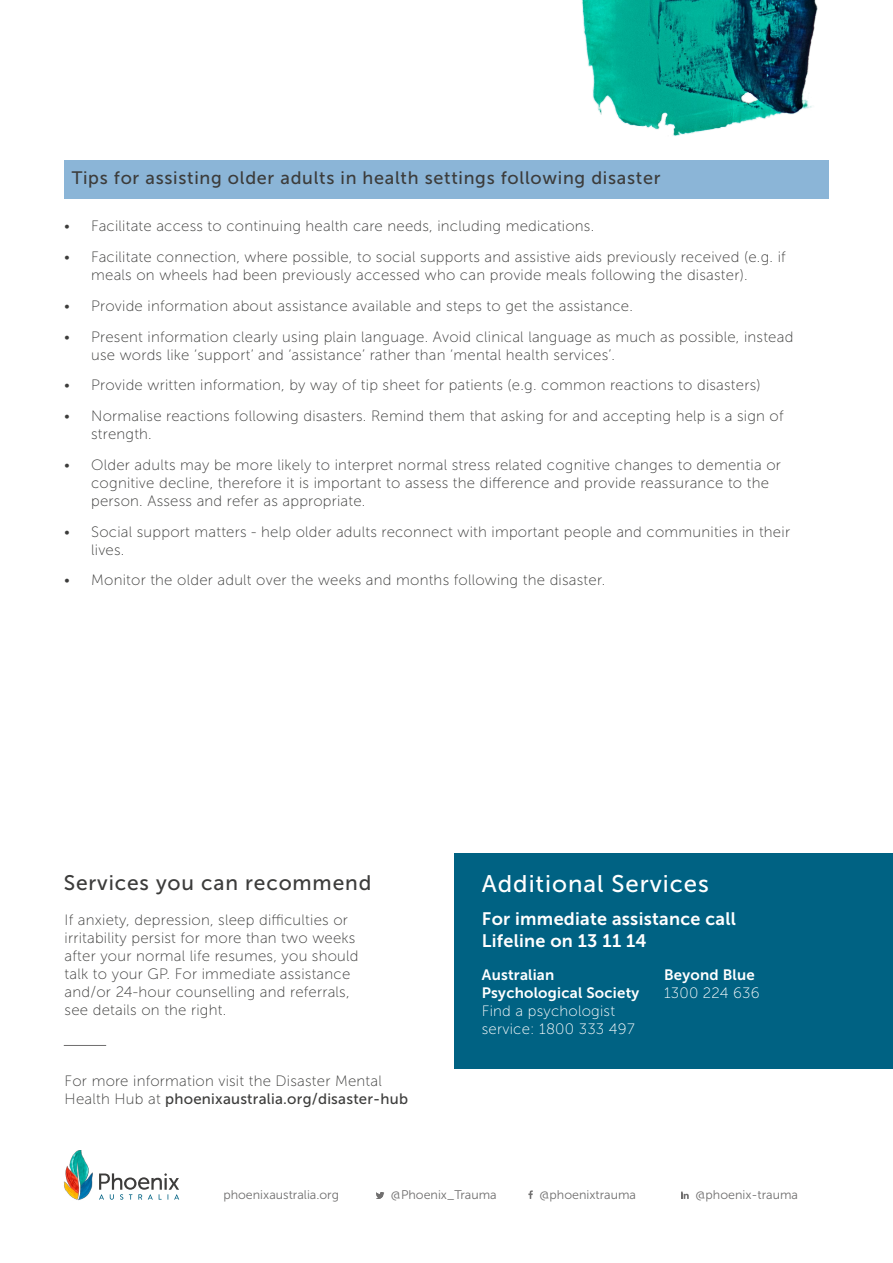
<style>
.page{position:relative;width:893px;height:1263px;background:#fff}
.page>*{position:absolute;margin:0;border:0;box-sizing:border-box;transform-origin:0 0}
.t1{font:24px "Museo Sans 500";letter-spacing:.04em;color:#fff}
.t2{font:21px "Museo Sans 500";letter-spacing:.04em;color:#3c3c3b}
.t3{font:18px "Museo Sans 500";letter-spacing:.04em;color:#3c3c3b}
.t4{font:18px/21.6px "Museo Sans 700";letter-spacing:.015em;color:#fff}
.t5{font:15px/18px "Museo Sans 100";letter-spacing:.015em;color:#3c3c3b}
.t6{font:15px/18px "Museo Sans 100";letter-spacing:.015em;color:#fff}
.t7{font:15px "Museo Sans 500";letter-spacing:.015em;color:#3c3c3b}
.t8{font:15px/18px "Museo Sans 700";letter-spacing:.015em;color:#fff}
.t9{font:12.45px "Museo Sans 300";color:#706f6f}
.s1{font-family:"Museo Sans 100"}
</style>
<div class="page">
<div style="left:64px;top:160px;width:765px;height:38px;background:#8bb5d7"></div>
<img style="left:582px;top:0;width:236px;height:136px">
<svg style="left:376px;top:1192px;width:8px;height:7px"></svg>
<svg style="left:528px;top:1190px;width:5px;height:9px"></svg>
<svg style="left:681px;top:1191px;width:8px;height:8px"></svg>
<img style="left:64px;top:1150px;width:29px;height:50px">
<svg style="left:99px;top:1173px;width:80px;height:27px"></svg>
<div style="left:454px;top:853px;width:439px;height:216px;background:#006283"></div>
<hr style="left:64px;top:1045px;width:42px;height:1px;background:#706f6f">
<p class="t3" style="left:72px;top:168px;width:590px">Tips for assisting older adults in health settings following disaster</p>
<p class="t5" style="left:64px;top:217px;width:532px">• Facilitate access to continuing health care needs, including medications.</p>
<p class="t5" style="left:91px;top:248px;width:696px;text-indent:-27px">• Facilitate connection, where possible, to social supports and assistive aids previously received (e.g. if meals on wheels had been previously accessed who can provide meals following the disaster).</p>
<p class="t5" style="left:64px;top:297px;width:570px">• Provide information about assistance available and steps to get the assistance.</p>
<p class="t5" style="left:91px;top:328px;width:704px;text-indent:-27px">• Present information clearly using plain language. Avoid clinical language as much as possible, instead use words like ‘support’ and ‘assistance’ rather than ‘mental health services’.</p>
<p class="t5" style="left:64px;top:376px;width:698px">• Provide written information, by way of tip sheet for patients (e.g. common reactions to disasters)</p>
<p class="t5" style="left:91px;top:407px;width:694px;text-indent:-27px">• Normalise reactions following disasters. Remind them that asking for and accepting help is a sign of strength.</p>
<p class="t5" style="left:91px;top:456px;width:691px;text-indent:-27px">• Older adults may be more likely to interpret normal stress related cognitive changes to dementia or cognitive decline, therefore it is important to assess the difference and provide reassurance to the person. Assess and refer as appropriate.</p>
<p class="t5" style="left:91px;top:523px;width:700px;text-indent:-27px">• Social support matters - help older adults reconnect with important people and communities in their lives.</p>
<p class="t5" style="left:64px;top:571px;width:543px">• Monitor the older adult over the weeks and months following the disaster.</p>
<h2 class="t2" style="left:64px;top:871px;width:309px">Services you can recommend</h2>
<p class="t5" style="left:65px;top:911px;width:295px">If anxiety, depression, sleep difficulties or irritability persist for more than two weeks after your normal life resumes, you should talk to your GP. For immediate assistance and/or 24-hour counselling and referrals, see details on the right.</p>
<p class="t5" style="left:65px;top:1072px;width:319px">For more information visit the Disaster Mental</p>
<p class="t7" style="left:65px;top:1090px;width:345px"><span class="s1">Health Hub at</span> phoenixaustralia.org/disaster-hub</p>
<h1 class="t1" style="left:482px;top:870px;width:229px">Additional Services</h1>
<p class="t4" style="left:482px;top:908px;width:255px">For immediate assistance call<br>Lifeline on 13 11 14</p>
<p class="t8" style="left:482px;top:966px;width:159px">Australian<br>Psychological Society</p>
<p class="t6" style="left:482px;top:1002px;width:154px">Find a psychologist service: 1800 333 497</p>
<p class="t8" style="left:664px;top:966px;width:92px">Beyond Blue</p>
<p class="t6" style="left:664px;top:984px;width:97px">1300 224 636</p>
<p class="t9" style="left:223px;top:1188px;width:117px">phoenixaustralia.org</p>
<p class="t9" style="left:391px;top:1188px;width:107px">@Phoenix_Trauma</p>
<p class="t9" style="left:539px;top:1188px;width:98px">@phoenixtrauma</p>
<p class="t9" style="left:695px;top:1188px;width:104px">@phoenix-trauma</p>
</div>
